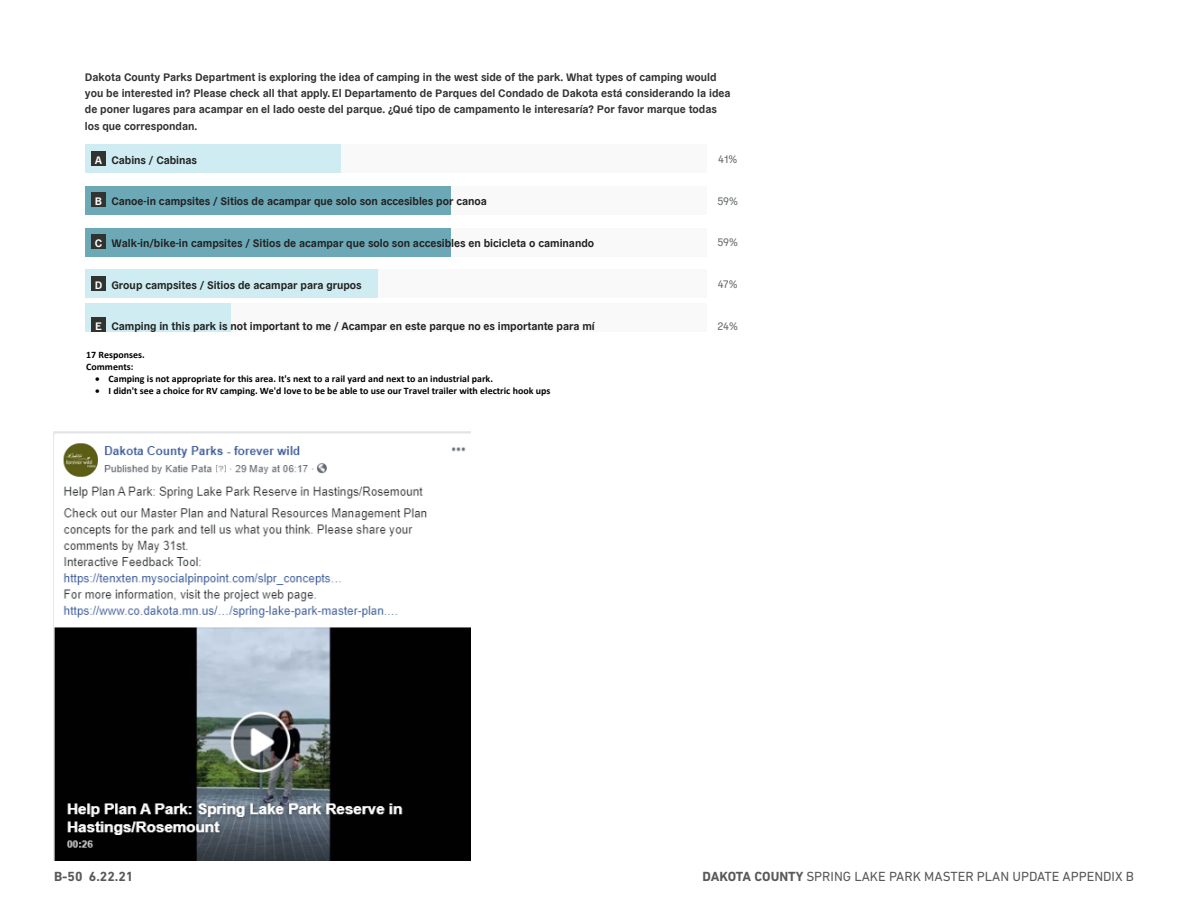
<style>
.page{position:relative;width:1188px;height:918px;background:#fff}
.page>*{position:absolute;margin:0;border:0;box-sizing:border-box;transform-origin:0 0}
.t1{font:13.5px "DIN Next LT Pro";color:#58595b}
.t2{font:700 13.5px "DIN Next LT Pro";color:#58595b}
.t3{font:10.8px/16px "Copyright General Type Studio";color:#303330}
.t4{font:10.8px "Copyright General Type Studio";color:#222}
.t5{font:10.8px "Copyright General Type Studio";color:#656b65}
.t6{font:700 9.9px/11.9px "Calibri";color:#000}
.s1{color:#fff}
.s2{font-weight:700}
</style>
<div class="page">
<div style="left:85px;top:145px;width:622px;height:28px;background:#f9f9f9"></div>
<div style="left:85px;top:145px;width:256px;height:28px;background:#ceecf1"></div>
<div style="left:85px;top:186px;width:622px;height:29px;background:#f9f9f9"></div>
<div style="left:85px;top:186px;width:366px;height:29px;background:#6ca8b6"></div>
<div style="left:85px;top:228px;width:622px;height:28px;background:#f9f9f9"></div>
<div style="left:85px;top:228px;width:366px;height:28px;background:#6ca8b6"></div>
<div style="left:85px;top:270px;width:622px;height:28px;background:#f9f9f9"></div>
<div style="left:85px;top:270px;width:293px;height:28px;background:#ceecf1"></div>
<div style="left:85px;top:303px;width:622px;height:29px;background:#f9f9f9"></div>
<div style="left:85px;top:303px;width:146px;height:29px;background:#ceecf1"></div>
<div style="left:91px;top:151px;width:15px;height:15px;background:#303330"></div>
<div style="left:91px;top:192px;width:15px;height:15px;background:#303330"></div>
<div style="left:91px;top:234px;width:15px;height:15px;background:#303330"></div>
<div style="left:91px;top:276px;width:15px;height:15px;background:#303330"></div>
<div style="left:91px;top:318px;width:15px;height:14px;background:#303330"></div>
<img style="left:53px;top:431px;width:417px;height:430px">
<p class="t3" style="left:85px;top:69px;width:647px">Dakota County Parks Department is exploring the idea of camping in the west side of the park. What types of camping would you be interested in? Please check all that apply. El Departamento de Parques del Condado de Dakota está considerando la idea de poner lugares para acampar en el lado oeste del parque. ¿Qué tipo de campamento le interesaría? Por favor marque todas los que correspondan.</p>
<p class="t5" style="left:718px;top:152px;width:20px">41%</p>
<p class="t5" style="left:717px;top:193px;width:22px">59%</p>
<p class="t5" style="left:717px;top:235px;width:22px">59%</p>
<p class="t5" style="left:718px;top:277px;width:21px">47%</p>
<p class="t5" style="left:717px;top:318px;width:22px">24%</p>
<p class="t4" style="left:95px;top:152px;width:104px"><span class="s1">A</span> Cabins / Cabinas</p>
<p class="t4" style="left:95px;top:194px;width:394px"><span class="s1">B</span> Canoe-in campsites / Sitios de acampar que solo son accesibles por canoa</p>
<p class="t4" style="left:95px;top:235px;width:501px"><span class="s1">C</span> Walk-in/bike-in campsites / Sitios de acampar que solo son accesibles en bicicleta o caminando</p>
<p class="t4" style="left:95px;top:277px;width:269px"><span class="s1">D</span> Group campsites / Sitios de acampar para grupos</p>
<p class="t4" style="left:95px;top:319px;width:501px"><span class="s1">E</span> Camping in this park is not important to me / Acampar en este parque no es importante para mí</p>
<p class="t6" style="left:86px;top:349px;width:60px">17 Responses.<br>Comments:</p>
<p class="t6" style="left:95px;top:373px;width:399px">• Camping is not appropriate for this area. It's next to a rail yard and next to an industrial park.</p>
<p class="t6" style="left:95px;top:384px;width:457px">• I didn't see a choice for RV camping. We'd love to be be able to use our Travel trailer with electric hook ups</p>
<p class="t2" style="left:54px;top:869px;width:81px">B-50 6.22.21</p>
<p class="t1" style="left:703px;top:869px;width:433px"><span class="s2">DAKOTA COUNTY</span> SPRING LAKE PARK MASTER PLAN UPDATE APPENDIX B</p>
</div>
